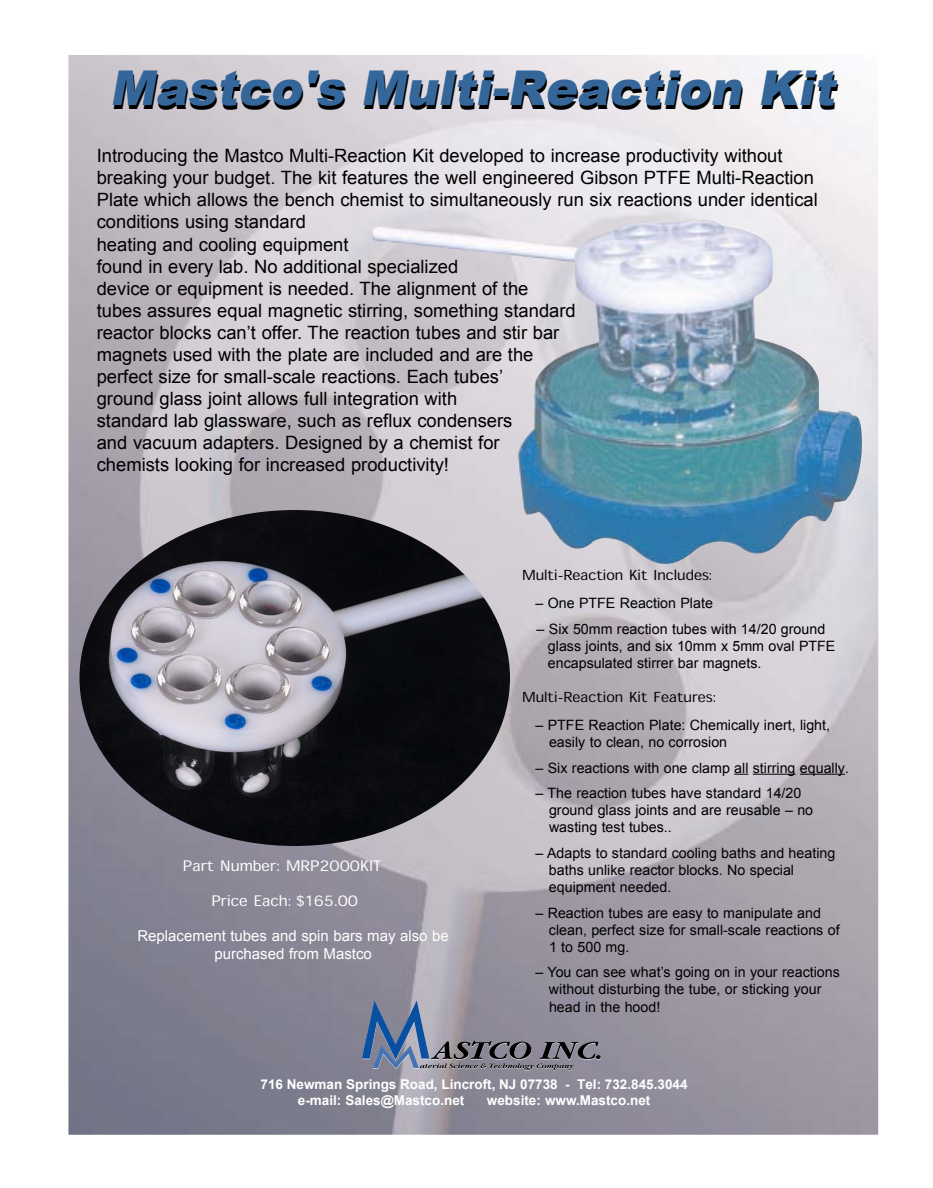
<style>
.page{position:relative;width:933px;height:1188px;background:#fff}
.page>*{position:absolute;margin:0;border:0;box-sizing:border-box;transform-origin:0 0}
.t1{font:italic 900 48px "Arial";color:#000}
.t2{font:18.3px/22px "Arial";color:#000}
.t3{font:15px/18px "Arial";color:#fff;text-align:center}
.t4{font:15px "Adobe Sans MM 470 820";color:#fff}
.t5{font:14.25px/17.1px "Arial";color:#000}
.t6{font:14.25px "Adobe Sans MM 470 820";color:#000}
.t7{font:700 13.5px/16.2px "Arial";color:#fff}
</style>
<div class="page">
<img style="left:68px;top:55px;width:810px;height:1080px">
<svg style="left:734px;top:773px;width:112px;height:2px"></svg>
<img style="left:371px;top:220px;width:492px;height:345px">
<svg style="left:362px;top:1000px;width:239px;height:70px;background:#7f8295"></svg>
<img style="left:80px;top:510px;width:430px;height:336px;border-radius:50%">
<h1 class="t1" style="left:110px;top:57px;width:738px">Mastco's Multi-Reaction Kit</h1>
<p class="t2" style="left:97px;top:145px;width:723px">Introducing the Mastco Multi-Reaction Kit developed to increase productivity without breaking your budget. The kit features the well engineered Gibson PTFE Multi-Reaction Plate which allows the bench chemist to simultaneously run six reactions under identical conditions using standard<br>heating and cooling equipment<br>found in every lab. No additional specialized<br>device or equipment is needed. The alignment of the<br>tubes assures equal magnetic stirring, something standard<br>reactor blocks can’t offer. The reaction tubes and stir bar<br>magnets used with the plate are included and are the<br>perfect size for small-scale reactions. Each tubes’<br>ground glass joint allows full integration with<br>standard lab glassware, such as reflux condensers<br>and vacuum adapters. Designed by a chemist for<br>chemists looking for increased productivity!</p>
<p class="t4" style="left:183px;top:859px;width:200px">Part Number: MRP2000KIT</p>
<p class="t4" style="left:211px;top:893px;width:148px">Price Each: $165.00</p>
<p class="t3" style="left:137px;top:927px;width:313px">Replacement tubes and spin bars may also be purchased from Mastco</p>
<p class="t6" style="left:522px;top:569px;width:192px">Multi-Reaction Kit Includes:</p>
<p class="t5" style="left:536px;top:595px;width:179px">– One PTFE Reaction Plate</p>
<p class="t5" style="left:548px;top:620px;width:289px;text-indent:-11px">– Six 50mm reaction tubes with 14/20 ground glass joints, and six 10mm x 5mm oval PTFE encapsulated stirrer bar magnets.</p>
<p class="t6" style="left:522px;top:691px;width:196px">Multi-Reaction Kit Features:</p>
<p class="t5" style="left:549px;top:717px;width:283px;text-indent:-14px">– PTFE Reaction Plate: Chemically inert, light, easily to clean, no corrosion</p>
<p class="t5" style="left:536px;top:759px;width:315px">– Six reactions with one clamp all stirring equally.</p>
<p class="t5" style="left:549px;top:785px;width:266px;text-indent:-14px">– The reaction tubes have standard 14/20 ground glass joints and are reusable – no wasting test tubes..</p>
<p class="t5" style="left:549px;top:845px;width:288px;text-indent:-13px">– Adapts to standard cooling baths and heating baths unlike reactor blocks. No special equipment needed.</p>
<p class="t5" style="left:549px;top:904px;width:292px;text-indent:-13px">– Reaction tubes are easy to manipulate and clean, perfect size for small-scale reactions of<br>1 to 500 mg.</p>
<p class="t5" style="left:549px;top:964px;width:292px;text-indent:-13px">– You can see what’s going on in your reactions without disturbing the tube, or sticking your head in the hood!</p>
<p class="t7" style="left:298px;top:1076px;width:391px;text-indent:-37px">716 Newman Springs Road, Lincroft, NJ 07738 - Tel: 732.845.3044 e-mail: Sales@Mastco.net</p>
<p class="t7" style="left:487px;top:1093px;width:165px">website: www.Mastco.net</p>
</div>
